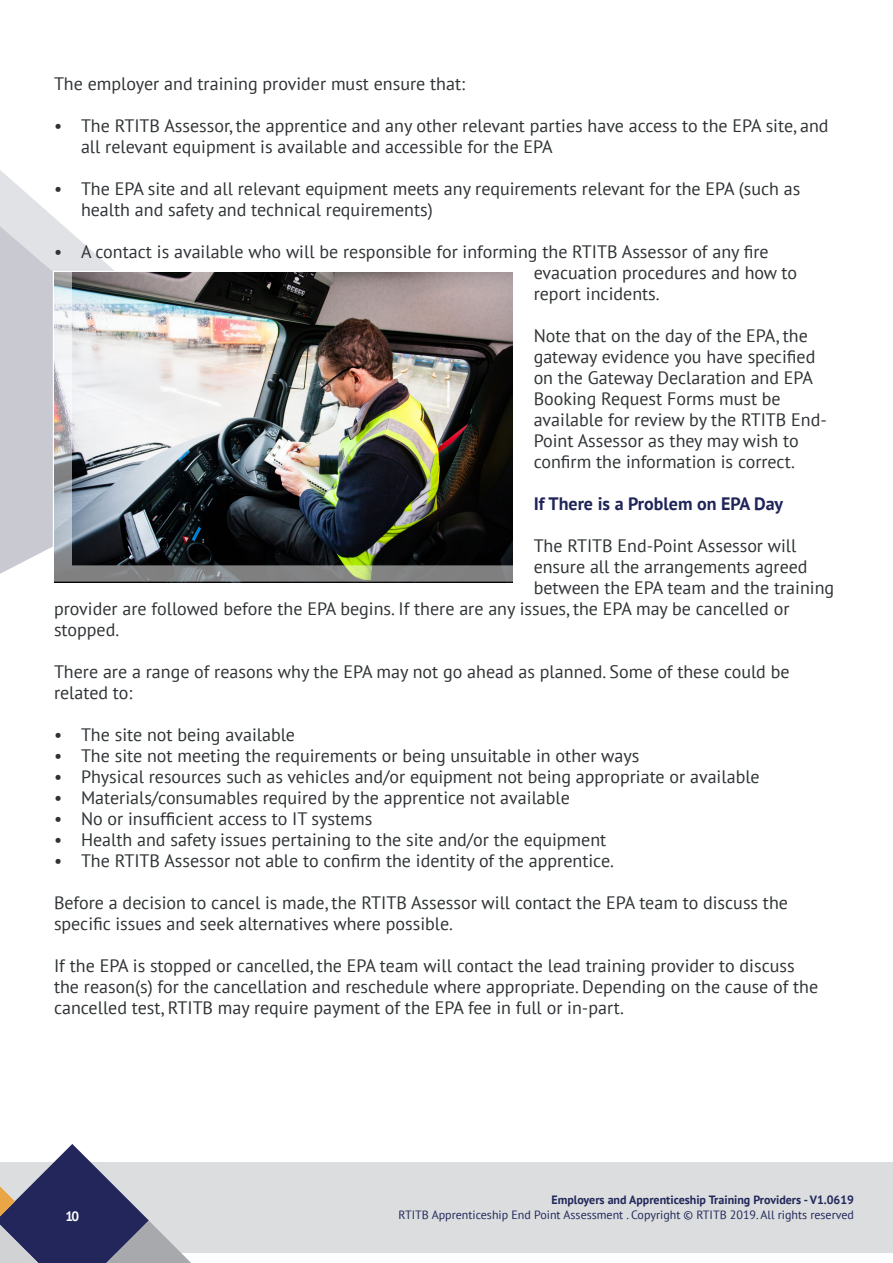
<style>
.page{position:relative;width:893px;height:1263px;background:#fff}
.page>*{position:absolute;margin:0;border:0;box-sizing:border-box;transform-origin:0 0}
.Paragraph_Style_2{font:18px/21px "PT Sans";color:#2f3335}
.Paragraph_Style_2-2{font:700 18px "PT Sans";color:#202559}
.t1{font:700 13.5px "PT Sans";color:#fff}
.t2{font:12px "PT Sans";color:#21285a}
.t3{font:700 12px "PT Sans";color:#21285a}
</style>
<div class="page">
<div style="left:0;top:1161px;width:893px;height:91px;background:#dcdddf"></div>
<svg style="left:0;top:1144px;width:263px;height:119px"></svg>
<img style="left:54px;top:272px;width:459px;height:310px">
<svg style="left:0;top:170px;width:115px;height:404px"></svg>
<p class="Paragraph_Style_2" style="left:54px;top:73px;width:413px">The employer and training provider must ensure that:</p>
<p class="Paragraph_Style_2" style="left:81px;top:115px;width:749px;text-indent:-27px">• The RTITB Assessor, the apprentice and any other relevant parties have access to the EPA site, and all relevant equipment is available and accessible for the EPA</p>
<p class="Paragraph_Style_2" style="left:81px;top:178px;width:721px;text-indent:-27px">• The EPA site and all relevant equipment meets any requirements relevant for the EPA (such as health and safety and technical requirements)</p>
<p class="Paragraph_Style_2" style="left:534px;top:241px;width:265px;text-indent:-480px">• A contact is available who will be responsible for informing the RTITB Assessor of any fire evacuation procedures and how to report incidents.</p>
<p class="Paragraph_Style_2" style="left:534px;top:325px;width:295px">Note that on the day of the EPA, the gateway evidence you have specified on the Gateway Declaration and EPA Booking Request Forms must be available for review by the RTITB End-Point Assessor as they may wish to confirm the information is correct.</p>
<p class="Paragraph_Style_2-2" style="left:534px;top:492px;width:251px">If There is a Problem on EPA Day</p>
<p class="Paragraph_Style_2" style="left:534px;top:535px;width:264px">The RTITB End-Point Assessor will</p>
<p class="Paragraph_Style_2" style="left:534px;top:556px;width:275px">ensure all the arrangements agreed</p>
<p class="Paragraph_Style_2" style="left:534px;top:577px;width:302px">between the EPA team and the training</p>
<p class="Paragraph_Style_2" style="left:54px;top:598px;width:737px">provider are followed before the EPA begins. If there are any issues, the EPA may be cancelled or</p>
<p class="Paragraph_Style_2" style="left:54px;top:619px;width:67px">stopped.</p>
<p class="Paragraph_Style_2" style="left:54px;top:661px;width:737px">There are a range of reasons why the EPA may not go ahead as planned. Some of these could be related to:</p>
<p class="Paragraph_Style_2" style="left:54px;top:724px;width:243px">• The site not being available</p>
<p class="Paragraph_Style_2" style="left:54px;top:745px;width:587px">• The site not meeting the requirements or being unsuitable in other ways</p>
<p class="Paragraph_Style_2" style="left:54px;top:766px;width:707px">• Physical resources such as vehicles and/or equipment not being appropriate or available</p>
<p class="Paragraph_Style_2" style="left:54px;top:787px;width:517px">• Materials/consumables required by the apprentice not available</p>
<p class="Paragraph_Style_2" style="left:54px;top:808px;width:320px">• No or insufficient access to IT systems</p>
<p class="Paragraph_Style_2" style="left:54px;top:829px;width:554px">• Health and safety issues pertaining to the site and/or the equipment</p>
<p class="Paragraph_Style_2" style="left:54px;top:850px;width:561px">• The RTITB Assessor not able to confirm the identity of the apprentice.</p>
<p class="Paragraph_Style_2" style="left:54px;top:892px;width:736px">Before a decision to cancel is made, the RTITB Assessor will contact the EPA team to discuss the specific issues and seek alternatives where possible.</p>
<p class="Paragraph_Style_2" style="left:54px;top:955px;width:766px">If the EPA is stopped or cancelled, the EPA team will contact the lead training provider to discuss the reason(s) for the cancellation and reschedule where appropriate. Depending on the cause of the cancelled test, RTITB may require payment of the EPA fee in full or in-part.</p>
<p class="t1" style="left:65px;top:1207px;width:15px">10</p>
<p class="t3" style="left:551px;top:1192px;width:304px">Employers and Apprenticeship Training Providers - V1.0619</p>
<p class="t2" style="left:399px;top:1206px;width:457px">RTITB Apprenticeship End Point Assessment . Copyright © RTITB 2019. All rights reserved</p>
</div>
